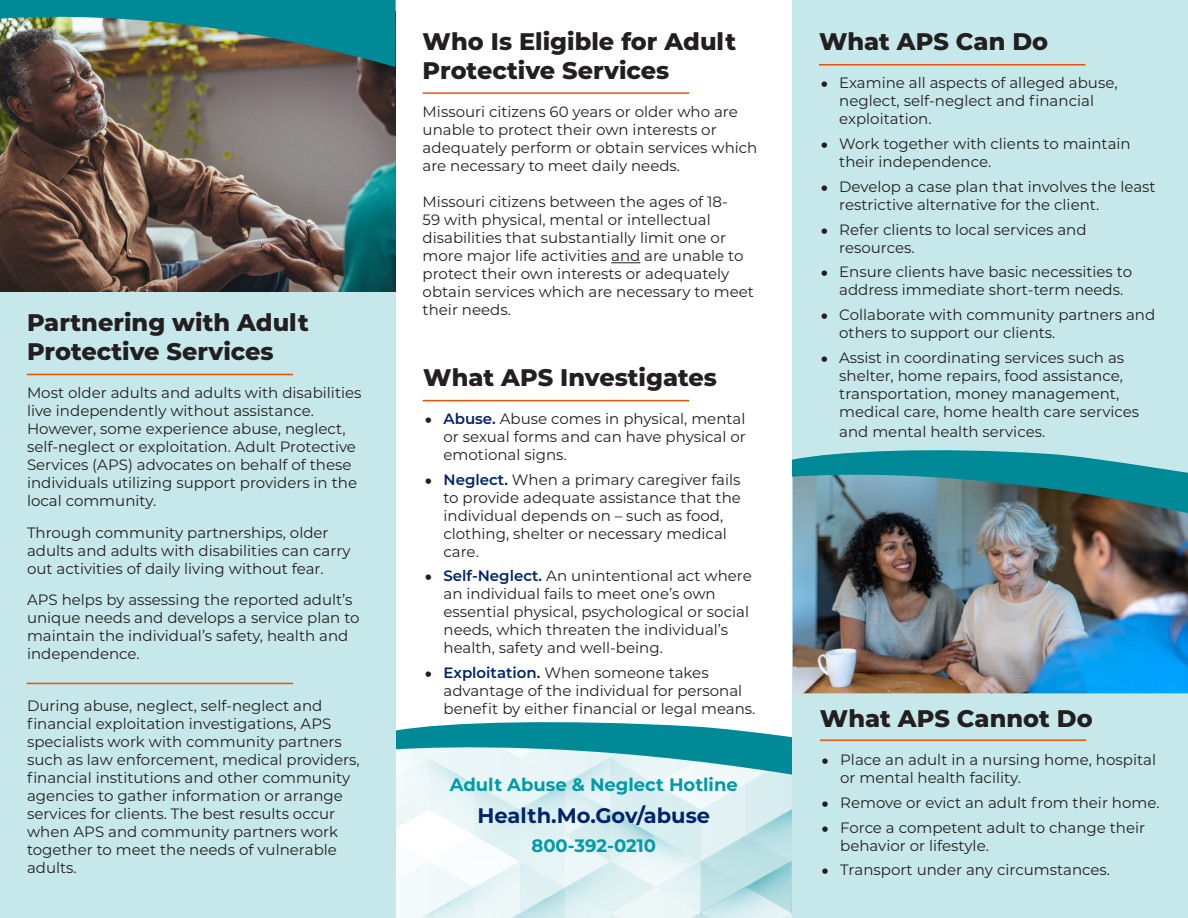
<style>
.page{position:relative;width:1188px;height:918px;background:#fff}
.page>*{position:absolute;margin:0;border:0;box-sizing:border-box;transform-origin:0 0}
.t1{font:800 24px/28.8px "Montserrat";color:#231f20}
.t2{font:700 21px "Montserrat";color:#002369}
.t3{font:700 18px "Montserrat";color:#009ba8}
.t4{font:15px/18px "Montserrat";color:#231f20}
.s1{font-size:36px}
.s2{font-weight:600;color:#002369}
</style>
<div class="page">
<div style="left:0;top:284px;width:396px;height:634px;background:#c7e8ea"></div>
<img style="left:0;top:67px;width:396px;height:224px">
<div style="left:792px;top:0;width:396px;height:918px;background:#c7e8ea"></div>
<hr style="left:423px;top:92px;width:266px;height:2px;background:#ed5200">
<hr style="left:423px;top:400px;width:266px;height:1px;background:#ed5200">
<hr style="left:819px;top:64px;width:266px;height:2px;background:#ed5200">
<hr style="left:820px;top:739px;width:266px;height:2px;background:#ed5200">
<img style="left:793px;top:523px;width:395px;height:170px">
<svg style="left:792px;top:450px;width:396px;height:73px;background:#448991"></svg>
<hr style="left:27px;top:374px;width:266px;height:1px;background:#ed5200">
<svg style="left:611px;top:262px;width:29px;height:1px"></svg>
<hr style="left:27px;top:683px;width:266px;height:1px;background:#ed5200">
<svg style="left:396px;top:722px;width:396px;height:196px"></svg>
<img style="left:0;top:0;width:396px;height:67px">
<p class="t1" style="left:27px;top:307px;width:283px">Partnering with Adult<br>Protective Services</p>
<p class="t4" style="left:27px;top:383px;width:336px">Most older adults and adults with disabilities live independently without assistance.<br>However, some experience abuse, neglect, self-neglect or exploitation. Adult Protective Services (APS) advocates on behalf of these individuals utilizing support providers in the local community.</p>
<p class="t4" style="left:27px;top:523px;width:325px">Through community partnerships, older adults and adults with disabilities can carry out activities of daily living without fear.</p>
<p class="t4" style="left:27px;top:590px;width:334px">APS helps by assessing the reported adult’s unique needs and develops a service plan to maintain the individual’s safety, health and independence.</p>
<p class="t4" style="left:27px;top:696px;width:334px">During abuse, neglect, self-neglect and financial exploitation investigations, APS specialists work with community partners such as law enforcement, medical providers, financial institutions and other community agencies to gather information or arrange services for clients. The best results occur when APS and community partners work together to meet the needs of vulnerable adults.</p>
<p class="t1" style="left:423px;top:26px;width:315px">Who Is Eligible for Adult<br>Protective Services</p>
<p class="t4" style="left:423px;top:102px;width:336px">Missouri citizens 60 years or older who are unable to protect their own interests or adequately perform or obtain services which are necessary to meet daily needs.</p>
<p class="t4" style="left:423px;top:192px;width:333px">Missouri citizens between the ages of 18-<br>59 with physical, mental or intellectual disabilities that substantially limit one or more major life activities and are unable to protect their own interests or adequately obtain services which are necessary to meet their needs.</p>
<p class="t1" style="left:423px;top:361px;width:295px">What APS Investigates</p>
<p class="t4" style="left:444px;top:409px;width:304px;text-align:justify;text-indent:-20px"><span class="s1">•</span> <span class="s2">Abuse.</span> Abuse comes in physical, mental or sexual forms and can have physical or emotional signs.</p>
<p class="t4" style="left:444px;top:470px;width:299px;text-indent:-20px"><span class="s1">•</span> <span class="s2">Neglect.</span> When a primary caregiver fails to provide adequate assistance that the individual depends on – such as food, clothing, shelter or necessary medical care.</p>
<p class="t4" style="left:444px;top:566px;width:310px;text-indent:-20px"><span class="s1">•</span> <span class="s2">Self-Neglect.</span> An unintentional act where an individual fails to meet one’s own essential physical, psychological or social needs, which threaten the individual’s health, safety and well-being.</p>
<p class="t4" style="left:444px;top:663px;width:313px;text-indent:-20px"><span class="s1">•</span> <span class="s2">Exploitation.</span> When someone takes advantage of the individual for personal benefit by either financial or legal means.</p>
<p class="t3" style="left:450px;top:772px;width:290px">Adult Abuse &amp; Neglect Hotline</p>
<p class="t2" style="left:478px;top:801px;width:234px">Health.Mo.Gov/abuse</p>
<p class="t3" style="left:532px;top:832px;width:126px">800-392-0210</p>
<p class="t1" style="left:819px;top:26px;width:231px">What APS Can Do</p>
<p class="t4" style="left:839px;top:74px;width:280px;text-indent:-20px"><span class="s1">•</span> Examine all aspects of alleged abuse, neglect, self-neglect and financial exploitation.</p>
<p class="t4" style="left:839px;top:134px;width:293px;text-indent:-20px"><span class="s1">•</span> Work together with clients to maintain their independence.</p>
<p class="t4" style="left:839px;top:177px;width:318px;text-indent:-20px"><span class="s1">•</span> Develop a case plan that involves the least restrictive alternative for the client.</p>
<p class="t4" style="left:839px;top:220px;width:249px;text-indent:-20px"><span class="s1">•</span> Refer clients to local services and resources.</p>
<p class="t4" style="left:839px;top:263px;width:294px;text-indent:-20px"><span class="s1">•</span> Ensure clients have basic necessities to address immediate short-term needs.</p>
<p class="t4" style="left:839px;top:305px;width:318px;text-indent:-20px"><span class="s1">•</span> Collaborate with community partners and others to support our clients.</p>
<p class="t4" style="left:839px;top:348px;width:301px;text-indent:-20px"><span class="s1">•</span> Assist in coordinating services such as shelter, home repairs, food assistance, transportation, money management, medical care, home health care services</p>
<p class="t4" style="left:839px;top:422px;width:207px">and mental health services.</p>
<p class="t1" style="left:820px;top:703px;width:274px">What APS Cannot Do</p>
<p class="t4" style="left:840px;top:750px;width:317px;text-indent:-20px"><span class="s1">•</span> Place an adult in a nursing home, hospital or mental health facility.</p>
<p class="t4" style="left:820px;top:793px;width:341px"><span class="s1">•</span> Remove or evict an adult from their home.</p>
<p class="t4" style="left:840px;top:818px;width:306px;text-indent:-20px"><span class="s1">•</span> Force a competent adult to change their behavior or lifestyle.</p>
<p class="t4" style="left:820px;top:861px;width:292px"><span class="s1">•</span> Transport under any circumstances.</p>
</div>
